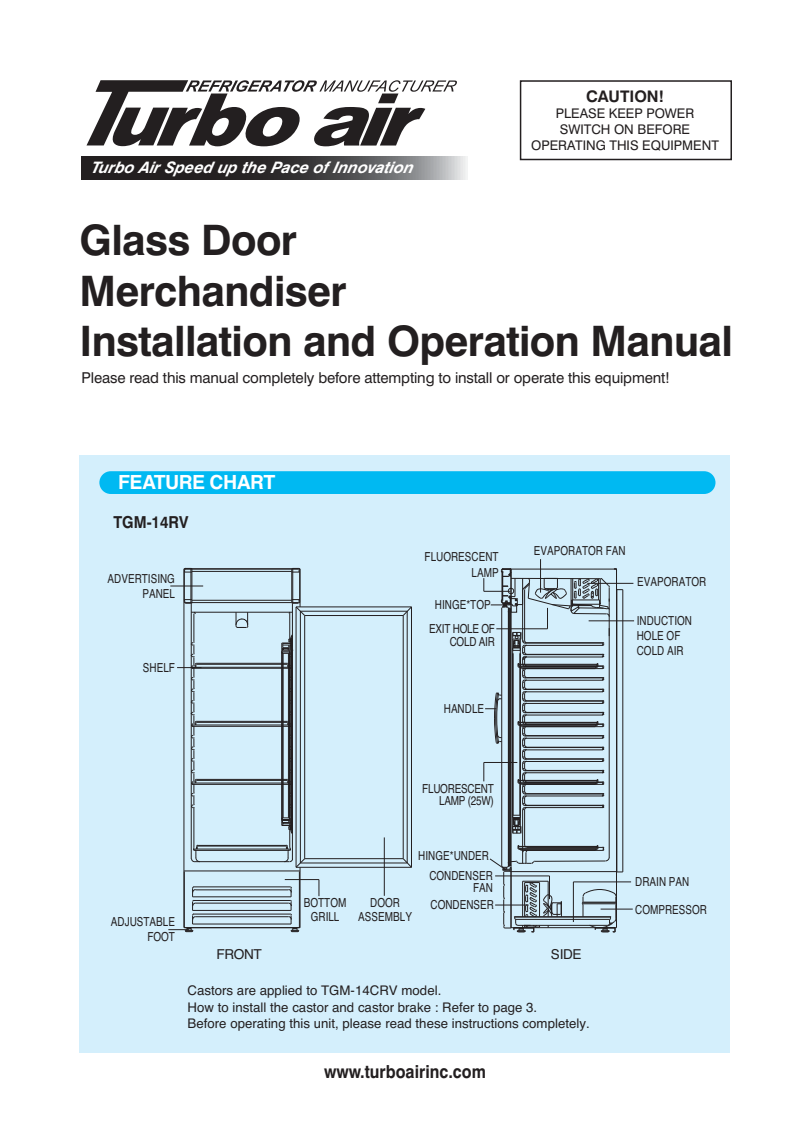
<style>
.page{position:relative;width:810px;height:1134px;background:#fff}
.page>*{position:absolute;margin:0;border:0;box-sizing:border-box;transform-origin:0 0}
.t1{font:700 42px/50.4px "Swiss 721 BT";letter-spacing:-.015em;color:#231f20}
.t2{font:700 19.5px "Helvetica";letter-spacing:-.03em;color:#fff}
.t3{font:700 18px "Swiss 721 BT";color:#231f20;scale:.9 1}
.t4{font:700 16.5px "Swiss 721 BT";color:#231f20;scale:.9 1}
.t5{font:700 15.9px "Swiss 721 BT";color:#231f20}
.t6{font:italic 700 15.75px "Swiss 721 BT";color:#fff}
.t7{font:15px "Swiss 721 BT";letter-spacing:-.01em;color:#231f20}
.t8{font:13.65px "Helvetica";letter-spacing:-.03em;color:#231f20}
.t9{font:13.35px/15.9px "Swiss 721 BT";color:#231f20;text-align:center}
.t10{font:13.2px/16.4px "Helvetica";color:#231f20}
.t11{font:12.45px/15.1px "Helvetica";color:#231f20;text-align:right;scale:.8 1}
.t12{font:12.45px/12.5px "Helvetica";letter-spacing:-.025em;color:#231f20;text-align:right;scale:.8 1}
</style>
<div class="page">
<svg style="left:87px;top:80px;width:370px;height:66px"></svg>
<svg style="left:81px;top:156px;width:386px;height:24px;background:#484648"></svg>
<div style="left:80px;top:455px;width:650px;height:598px;background:#d4effc"></div>
<div style="left:520px;top:80px;width:212px;height:80px;border:2px solid #231f20"></div>
<div style="left:99px;top:471px;width:617px;height:23px;background:#00b9f2;border-radius:11px"></div>
<hr style="left:288px;top:653px;width:1px;height:165px;background:#231f20">
<hr style="left:283px;top:653px;width:1px;height:165px;background:#231f20">
<hr style="left:282px;top:652px;width:1px;height:168px;background:#231f20">
<hr style="left:291px;top:643px;width:1px;height:183px;background:#231f20">
<hr style="left:281px;top:643px;width:1px;height:183px;background:#231f20">
<svg style="left:281px;top:816px;width:11px;height:18px"></svg>
<hr style="left:540px;top:559px;width:1px;height:34px;background:#231f20">
<hr style="left:587px;top:583px;width:46px;height:1px;background:#231f20">
<hr style="left:589px;top:621px;width:45px;height:1px;background:#231f20">
<svg style="left:402px;top:606px;width:10px;height:10px"></svg>
<svg style="left:595px;top:845px;width:15px;height:17px"></svg>
<hr style="left:524px;top:810px;width:1px;height:35px;background:#231f20">
<hr style="left:522px;top:810px;width:1px;height:53px;background:#231f20">
<hr style="left:535px;top:861px;width:70px;height:1px;background:#231f20">
<hr style="left:527px;top:847px;width:76px;height:1px;background:#231f20">
<hr style="left:525px;top:850px;width:78px;height:1px;background:#231f20">
<hr style="left:511px;top:871px;width:106px;height:1px;background:#231f20">
<hr style="left:519px;top:849px;width:78px;height:1px;background:#231f20">
<hr style="left:518px;top:846px;width:80px;height:1px;background:#231f20">
<hr style="left:519px;top:848px;width:78px;height:1px;background:#231f20">
<hr style="left:573px;top:882px;width:58px;height:1px;background:#231f20">
<svg style="left:402px;top:858px;width:9px;height:9px"></svg>
<hr style="left:601px;top:909px;width:32px;height:1px;background:#231f20">
<hr style="left:511px;top:927px;width:106px;height:1px;background:#231f20">
<hr style="left:514px;top:916px;width:97px;height:1px;background:#231f20">
<hr style="left:516px;top:919px;width:94px;height:1px;background:#231f20">
<hr style="left:514px;top:917px;width:97px;height:1px;background:#231f20">
<hr style="left:517px;top:925px;width:91px;height:1px;background:#231f20">
<svg style="left:581px;top:889px;width:36px;height:44px"></svg>
<svg style="left:319px;top:880px;width:1px;height:16px"></svg>
<hr style="left:384px;top:837px;width:1px;height:59px;background:#231f20">
<svg style="left:489px;top:845px;width:73px;height:88px"></svg>
<hr style="left:573px;top:882px;width:1px;height:40px;background:#231f20">
<hr style="left:403px;top:616px;width:1px;height:243px;background:#231f20">
<hr style="left:411px;top:607px;width:1px;height:260px;background:#231f20">
<hr style="left:407px;top:611px;width:1px;height:252px;background:#231f20">
<hr style="left:511px;top:604px;width:1px;height:324px;background:#231f20">
<hr style="left:510px;top:609px;width:1px;height:257px;background:#231f20">
<hr style="left:509px;top:609px;width:1px;height:257px;background:#231f20">
<hr style="left:501px;top:608px;width:1px;height:258px;background:#231f20">
<hr style="left:508px;top:608px;width:1px;height:258px;background:#231f20">
<svg style="left:484px;top:568px;width:139px;height:266px"></svg>
<hr style="left:617px;top:590px;width:1px;height:282px;background:#231f20">
<hr style="left:623px;top:590px;width:1px;height:282px;background:#231f20">
<hr style="left:609px;top:587px;width:1px;height:270px;background:#231f20">
<hr style="left:616px;top:569px;width:1px;height:359px;background:#231f20">
<svg style="left:235px;top:613px;width:13px;height:15px"></svg>
<hr style="left:170px;top:586px;width:33px;height:1px;background:#231f20">
<svg style="left:185px;top:569px;width:8px;height:35px"></svg>
<hr style="left:184px;top:568px;width:116px;height:1px;background:#231f20">
<hr style="left:192px;top:602px;width:100px;height:1px;background:#231f20">
<hr style="left:192px;top:600px;width:100px;height:1px;background:#231f20">
<hr style="left:192px;top:571px;width:100px;height:1px;background:#231f20">
<hr style="left:192px;top:569px;width:100px;height:1px;background:#231f20">
<hr style="left:191px;top:612px;width:101px;height:1px;background:#231f20">
<hr style="left:197px;top:722px;width:90px;height:1px;background:#231f20">
<hr style="left:197px;top:721px;width:90px;height:1px;background:#231f20">
<hr style="left:192px;top:726px;width:99px;height:1px;background:#231f20">
<hr style="left:192px;top:725px;width:99px;height:1px;background:#231f20">
<hr style="left:192px;top:667px;width:99px;height:1px;background:#231f20">
<hr style="left:192px;top:668px;width:99px;height:1px;background:#231f20">
<hr style="left:197px;top:663px;width:90px;height:1px;background:#231f20">
<hr style="left:197px;top:664px;width:90px;height:1px;background:#231f20">
<svg style="left:284px;top:845px;width:22px;height:27px"></svg>
<hr style="left:242px;top:861px;width:47px;height:1px;background:#231f20">
<hr style="left:289px;top:808px;width:1px;height:40px;background:#231f20">
<svg style="left:191px;top:845px;width:9px;height:17px"></svg>
<hr style="left:194px;top:808px;width:1px;height:40px;background:#231f20">
<hr style="left:194px;top:861px;width:48px;height:1px;background:#231f20">
<hr style="left:185px;top:871px;width:114px;height:1px;background:#231f20">
<hr style="left:198px;top:846px;width:88px;height:1px;background:#231f20">
<hr style="left:198px;top:845px;width:88px;height:1px;background:#231f20">
<hr style="left:194px;top:849px;width:96px;height:1px;background:#231f20">
<hr style="left:194px;top:850px;width:96px;height:1px;background:#231f20">
<hr style="left:192px;top:783px;width:99px;height:1px;background:#231f20">
<hr style="left:192px;top:784px;width:99px;height:1px;background:#231f20">
<hr style="left:197px;top:779px;width:90px;height:1px;background:#231f20">
<hr style="left:197px;top:780px;width:90px;height:1px;background:#231f20">
<svg style="left:288px;top:886px;width:12px;height:47px"></svg>
<svg style="left:168px;top:886px;width:28px;height:47px"></svg>
<hr style="left:184px;top:927px;width:116px;height:1px;background:#231f20">
<hr style="left:196px;top:916px;width:92px;height:1px;background:#231f20">
<hr style="left:194px;top:914px;width:96px;height:1px;background:#231f20">
<hr style="left:193px;top:924px;width:98px;height:1px;background:#231f20">
<hr style="left:194px;top:900px;width:96px;height:1px;background:#231f20">
<hr style="left:196px;top:903px;width:92px;height:1px;background:#231f20">
<hr style="left:193px;top:910px;width:98px;height:1px;background:#231f20">
<hr style="left:194px;top:887px;width:96px;height:1px;background:#231f20">
<hr style="left:196px;top:890px;width:92px;height:1px;background:#231f20">
<hr style="left:193px;top:897px;width:98px;height:1px;background:#231f20">
<hr style="left:299px;top:872px;width:1px;height:55px;background:#231f20">
<hr style="left:300px;top:867px;width:1px;height:61px;background:#231f20">
<hr style="left:184px;top:569px;width:1px;height:359px;background:#231f20">
<svg style="left:281px;top:568px;width:25px;height:241px"></svg>
<hr style="left:292px;top:603px;width:1px;height:256px;background:#231f20">
<hr style="left:191px;top:603px;width:1px;height:256px;background:#231f20">
<svg style="left:177px;top:611px;width:25px;height:198px"></svg>
<hr style="left:304px;top:616px;width:1px;height:243px;background:#231f20">
<hr style="left:296px;top:607px;width:1px;height:260px;background:#231f20">
<hr style="left:300px;top:611px;width:1px;height:252px;background:#231f20">
<hr style="left:305px;top:858px;width:98px;height:1px;background:#231f20">
<hr style="left:296px;top:867px;width:116px;height:1px;background:#231f20">
<hr style="left:296px;top:607px;width:116px;height:1px;background:#231f20">
<hr style="left:305px;top:615px;width:98px;height:1px;background:#231f20">
<hr style="left:300px;top:611px;width:107px;height:1px;background:#231f20">
<hr style="left:300px;top:863px;width:107px;height:1px;background:#231f20">
<hr style="left:285px;top:879px;width:34px;height:1px;background:#231f20">
<p class="t6" style="left:90px;top:158px;width:324px">Turbo Air Speed up the Pace of Innovation</p>
<p class="t5" style="left:586px;top:88px;width:79px">CAUTION!</p>
<p class="t9" style="left:531px;top:107px;width:189px">PLEASE KEEP POWER<br>SWITCH ON BEFORE<br>OPERATING THIS EQUIPMENT</p>
<h1 class="t1" style="left:79px;top:216px;width:655px">Glass Door<br>Merchandiser<br>Installation and Operation Manual</h1>
<p class="t7" style="left:81px;top:373px;width:590px">Please read this manual completely before attempting to install or operate this equipment!</p>
<h2 class="t2" style="left:118px;top:475px;width:159px">FEATURE CHART</h2>
<h3 class="t4" style="left:113px;top:512px;width:85px">TGM-14RV</h3>
<p class="t11" style="left:108px;top:572px;width:86px">ADVERTISING<br>PANEL</p>
<p class="t11" style="left:143px;top:662px;width:42px">SHELF</p>
<p class="t11" style="left:425px;top:551px;width:94px">FLUORESCENT<br>LAMP</p>
<p class="t11" style="left:435px;top:598px;width:71px">HINGE*TOP</p>
<p class="t12" style="left:429px;top:624px;width:84px">EXIT HOLE OF<br>COLD AIR</p>
<p class="t11" style="left:444px;top:702px;width:52px">HANDLE</p>
<p class="t11" style="left:534px;top:544px;width:116px">EVAPORATOR FAN</p>
<p class="t11" style="left:637px;top:575px;width:88px">EVAPORATOR</p>
<p class="t11" style="left:637px;top:614px;width:71px;text-align:left">INDUCTION<br>HOLE OF<br>COLD AIR</p>
<p class="t12" style="left:422px;top:783px;width:91px">FLUORESCENT<br>LAMP (25W)</p>
<p class="t11" style="left:111px;top:915px;width:82px">ADJUSTABLE<br>FOOT</p>
<p class="t11" style="left:429px;top:848px;width:81px;line-height:19.2px;text-align:left;text-indent:-11px">HINGE*UNDER<br>CONDENSER</p>
<p class="t11" style="left:431px;top:880px;width:81px;line-height:17.2px">FAN<br>CONDENSER</p>
<p class="t11" style="left:304px;top:897px;width:55px;line-height:13.8px;text-align:center">BOTTOM<br>GRILL</p>
<p class="t11" style="left:358px;top:897px;width:69px;line-height:13.8px;text-align:center">DOOR<br>ASSEMBLY</p>
<p class="t8" style="left:216px;top:949px;width:47px">FRONT</p>
<p class="t8" style="left:551px;top:949px;width:32px">SIDE</p>
<p class="t10" style="left:188px;top:984px;width:404px">Castors are applied to TGM-14CRV model.<br>How to install the castor and castor brake : Refer to page 3.<br>Before operating this unit, please read these instructions completely.</p>
<h3 class="t3" style="left:324px;top:1062px;width:181px">www.turboairinc.com</h3>
<p class="t11" style="left:635px;top:875px;width:69px">DRAIN PAN</p>
<p class="t11" style="left:635px;top:903px;width:91px">COMPRESSOR</p>
</div>
